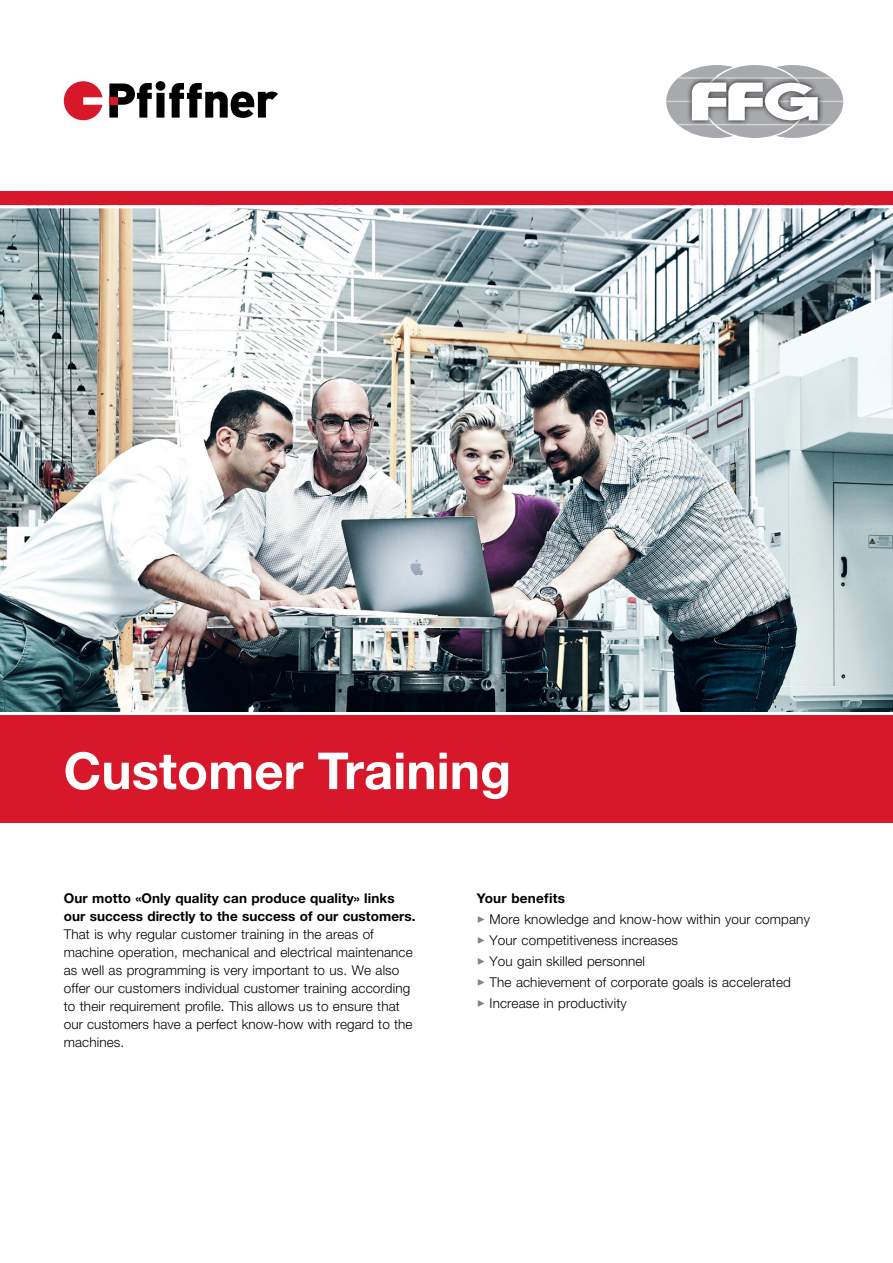
<style>
.page{position:relative;width:893px;height:1263px;background:#fff}
.page>*{position:absolute;margin:0;border:0;box-sizing:border-box;transform-origin:0 0}
.t1{font:700 51px "Helvetica Neue LT Pro";color:#fff}
.t2{font:300 13.5px/18px "Helvetica Neue LT Pro";letter-spacing:.01em;color:#000}
.t3{font:700 13.5px/18px "Helvetica Neue LT Pro";letter-spacing:.01em;color:#000}
.s1{color:#808285}
</style>
<div class="page">
<img style="left:0;top:208px;width:893px;height:504px">
<div style="left:0;top:715px;width:893px;height:107px;background:#d7182a"></div>
<div style="left:0;top:191px;width:893px;height:14px;background:#d7182a"></div>
<svg style="left:109px;top:81px;width:169px;height:37px"></svg>
<div style="left:109px;top:97px;width:9px;height:8px;background:#d7182a"></div>
<svg style="left:64px;top:81px;width:38px;height:39px"></svg>
<svg style="left:666px;top:65px;width:177px;height:73px"></svg>
<h1 class="t1" style="left:64px;top:739px;width:449px">Customer Training</h1>
<p class="t3" style="left:64px;top:888px;width:353px">Our motto «Only quality can produce quality» links our success directly to the success of our customers.</p>
<p class="t2" style="left:64px;top:924px;width:350px">That is why regular customer training in the areas of machine operation, mechanical and electrical maintenance as well as programming is very important to us. We also offer our customers individual customer training according to their requirement profile. This allows us to ensure that our customers have a perfect know-how with regard to the machines.</p>
<p class="t3" style="left:477px;top:888px;width:90px">Your benefits</p>
<p class="t2" style="left:477px;top:909px;width:335px"><span class="s1">✓</span> More knowledge and know-how within your company</p>
<p class="t2" style="left:477px;top:930px;width:203px"><span class="s1">✓</span> Your competitiveness increases</p>
<p class="t2" style="left:477px;top:951px;width:170px"><span class="s1">✓</span> You gain skilled personnel</p>
<p class="t2" style="left:477px;top:972px;width:316px"><span class="s1">✓</span> The achievement of corporate goals is accelerated</p>
<p class="t2" style="left:477px;top:993px;width:152px"><span class="s1">✓</span> Increase in productivity</p>
</div>
